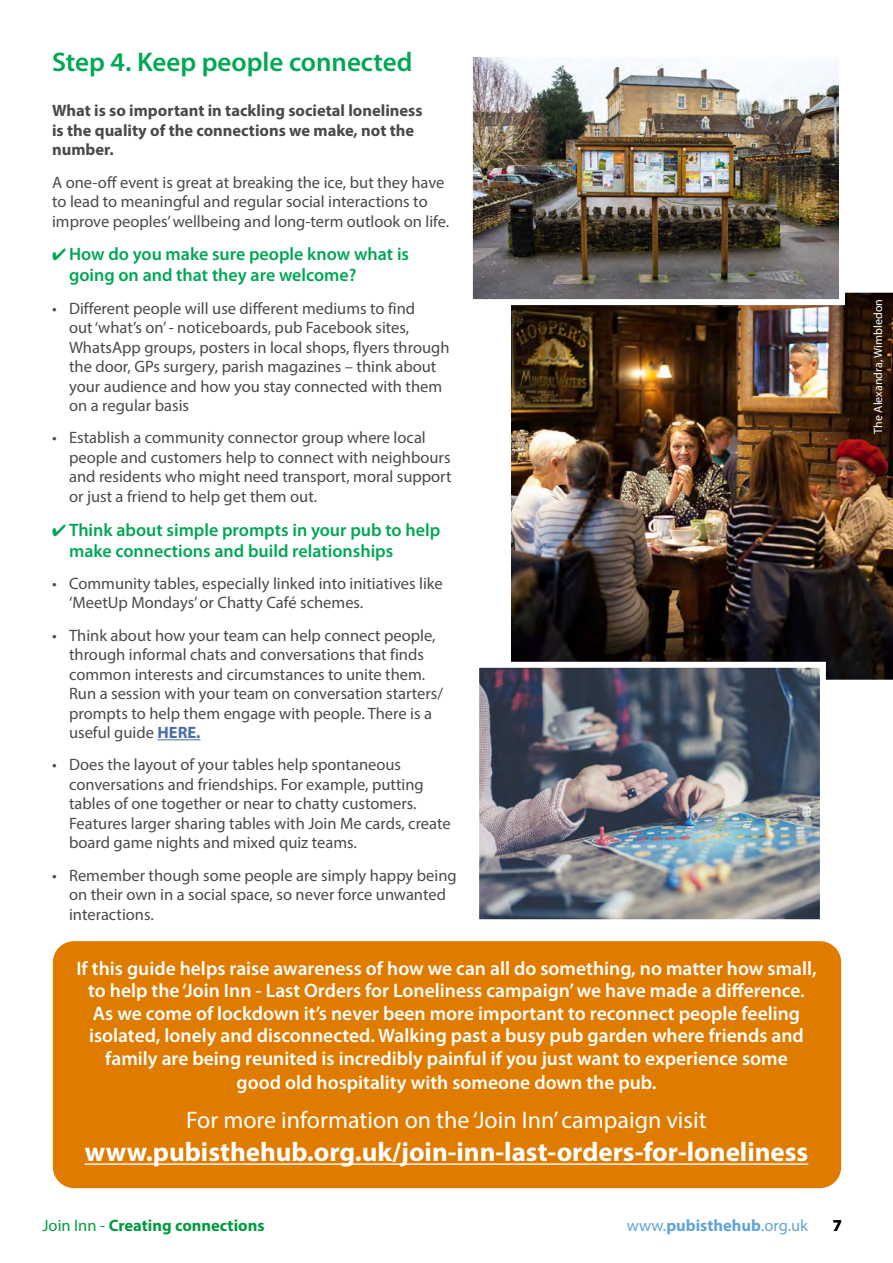
<style>
.page{position:relative;width:893px;height:1263px;background:#fff}
.page>*{position:absolute;margin:0;border:0;box-sizing:border-box;transform-origin:0 0}
.t1{font:700 27px "Myriad Pro";color:#fff}
.t2{font:600 27px "Myriad Pro";color:#00a754}
.t3{font:24px "Myriad Pro";color:#fff}
.t4{font:600 19.5px/22.8px "Myriad Pro";color:#fff;text-align:center}
.t5{font:600 18px/21px "Myriad Pro";color:#00a754}
.t6{font:16.5px/19.5px "Myriad Pro";color:#4a4a49}
.t7{font:700 16.5px/19.5px "Myriad Pro";color:#4a4a49}
.t8{font:700 16.5px "Myriad Pro";color:#009b3e}
.t9{font:16.5px "Myriad Pro";color:#61a4d7}
.t10{font:700 16.5px "Myriad Pro";color:#000}
.t11{font:12px "Myriad Pro";color:#fff}
.s1{font-weight:700;color:#4a6eaa}
.s2{font-weight:400}
.s3{font-weight:700}
</style>
<div class="page">
<img style="left:511px;top:292px;width:382px;height:388px">
<hr style="left:158px;top:739px;width:42px;height:1px;background:#4a6eaa">
<div style="left:53px;top:941px;width:788px;height:247px;background:#df7c00;border-radius:21px"></div>
<hr style="left:85px;top:1163px;width:723px;height:2px;background:#fff">
<img style="left:474px;top:58px;width:364px;height:240px">
<div style="left:467px;top:51px;width:378px;height:254px;border:6px solid #fff"></div>
<img style="left:480px;top:669px;width:339px;height:249px">
<div style="left:473px;top:662px;width:353px;height:263px;border:6px solid #fff"></div>
<h1 class="t2" style="left:52px;top:47px;width:362px">Step 4. Keep people connected</h1>
<p class="t7" style="left:52px;top:100px;width:372px">What is so important in tackling societal loneliness is the quality of the connections we make, not the number.</p>
<p class="t6" style="left:52px;top:172px;width:399px">A one-off event is great at breaking the ice, but they have to lead to meaningful and regular social interactions to improve peoples’ wellbeing and long-term outlook on life.</p>
<p class="t5" style="left:69px;top:244px;width:342px;text-indent:-17px">✔ How do you make sure people know what is going on and that they are welcome?</p>
<p class="t6" style="left:69px;top:298px;width:382px;text-indent:-17px">• Different people will use different mediums to find<br>out ‘what’s on’ - noticeboards, pub Facebook sites, WhatsApp groups, posters in local shops, flyers through the door, GPs surgery, parish magazines – think about your audience and how you stay connected with them on a regular basis</p>
<p class="t6" style="left:69px;top:428px;width:384px;text-indent:-17px">• Establish a community connector group where local people and customers help to connect with neighbours and residents who might need transport, moral support or just a friend to help get them out.</p>
<p class="t5" style="left:69px;top:519px;width:373px;text-indent:-17px">✔ Think about simple prompts in your pub to help make connections and build relationships</p>
<p class="t6" style="left:69px;top:573px;width:375px;text-indent:-17px">• Community tables, especially linked into initiatives like ‘MeetUp Mondays’ or Chatty Café schemes.</p>
<p class="t6" style="left:69px;top:625px;width:375px;text-indent:-17px">• Think about how your team can help connect people, through informal chats and conversations that finds common interests and circumstances to unite them.<br>Run a session with your team on conversation starters/ prompts to help them engage with people. There is a useful guide <span class="s1">HERE.</span></p>
<p class="t6" style="left:69px;top:755px;width:383px;text-indent:-17px">• Does the layout of your tables help spontaneous conversations and friendships. For example, putting tables of one together or near to chatty customers.<br>Features larger sharing tables with Join Me cards, create board game nights and mixed quiz teams.</p>
<p class="t6" style="left:69px;top:865px;width:389px;text-indent:-17px">• Remember though some people are simply happy being on their own in a social space, so never force unwanted interactions.</p>
<p class="t4" style="left:76px;top:957px;width:742px">If this guide helps raise awareness of how we can all do something, no matter how small, to help the ‘Join Inn - Last Orders for Loneliness campaign’ we have made a difference.<br>As we come of lockdown it’s never been more important to reconnect people feeling isolated, lonely and disconnected. Walking past a busy pub garden where friends and family are being reunited is incredibly painful if you just want to experience some<br>good old hospitality with someone down the pub.</p>
<h2 class="t3" style="left:186px;top:1105px;width:522px">For more information on the ‘Join Inn’ campaign visit</h2>
<h1 class="t1" style="left:85px;top:1135px;width:725px">www.pubisthehub.org.uk/join-inn-last-orders-for-loneliness</h1>
<p class="t8" style="left:43px;top:1214px;width:224px"><span class="s2">Join Inn -</span> Creating connections</p>
<p class="t9" style="left:627px;top:1215px;width:183px">www.<span class="s3">pubisthehub</span>.org.uk</p>
<p class="t10" style="left:833px;top:1214px;width:11px">7</p>
<p class="t11" style="left:871px;top:434px;width:136px;rotate:-90deg">The Alexandra, Wimbledon</p>
</div>
